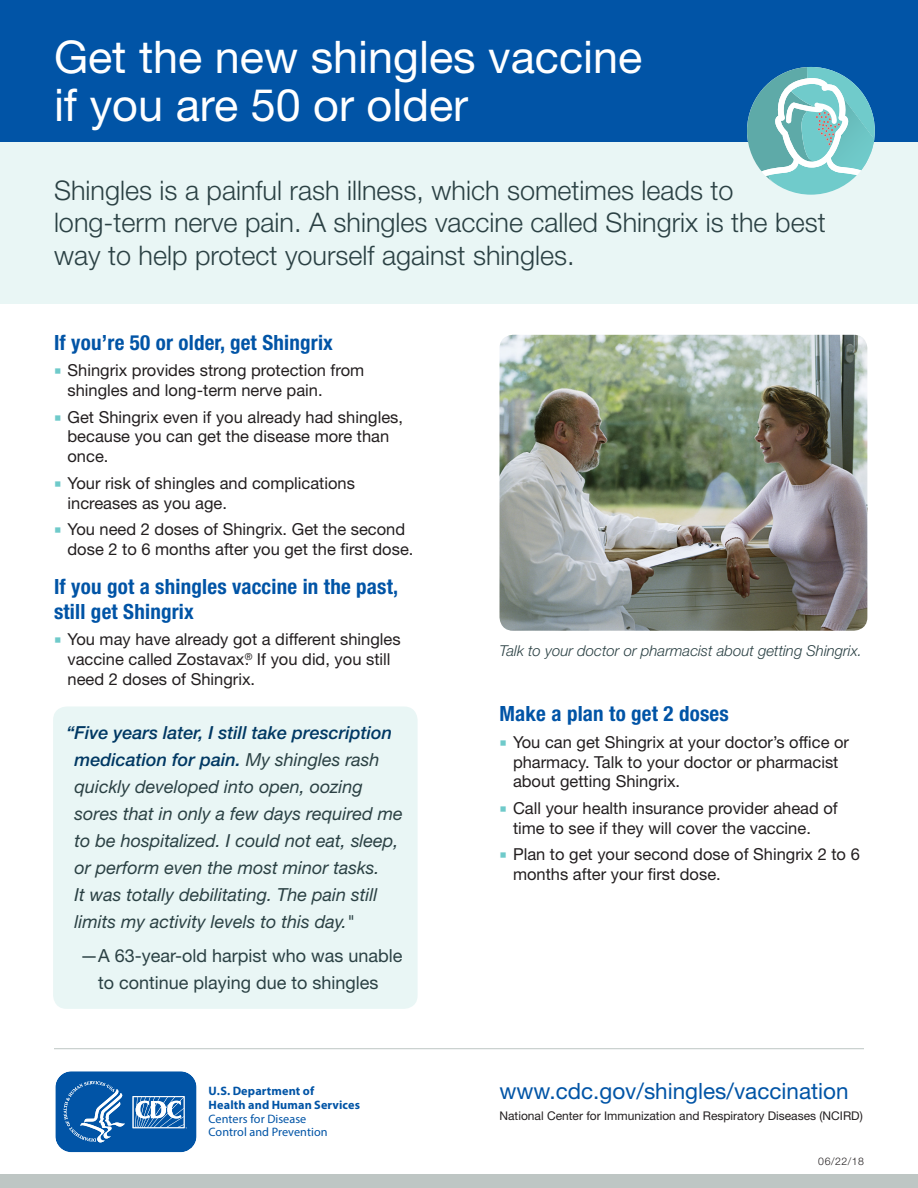
<style>
.page{position:relative;width:918px;height:1188px;background:#fff}
.page>*{position:absolute;margin:0;border:0;box-sizing:border-box;transform-origin:0 0}
.t1{font:45px/48px "Helvetica Neue LT Std";color:#fff}
.t2{font:300 27px/32.4px "Helvetica Neue LT Std";color:#2b4144}
.t3{font:22.5px "Helvetica Neue LT Std";color:#0154a6}
.t4{font:700 condensed 21px/25.2px "Helvetica Neue LT Std";letter-spacing:.01em;color:#0154a6}
.t5{font:italic 18px/27px "Helvetica Neue LT Std";color:#2b4144}
.t6{font:18px/27px "Helvetica Neue LT Std";color:#2b4144;text-align:center}
.t7{font:16.5px/19.8px "Helvetica Neue LT Std";color:#231f20}
.t8{font:italic 300 15px "Helvetica Neue LT Std";color:#2b4144}
.t9{font:700 12.15px/13.5px "Myriad Pro";letter-spacing:.01em;color:#0154a6}
.t10{font:12.15px/13.5px "Myriad Pro";color:#0154a6}
.t11{font:12px "Helvetica Neue LT Std";color:#231f20}
.t12{font:300 10.5px "Helvetica Neue LT Std";color:#231f20}
.s1{font-weight:500;color:#003863}
</style>
<div class="page">
<div style="left:0;top:0;width:918px;height:142px;background:#0154a6"></div>
<div style="left:0;top:142px;width:918px;height:162px;background:#e9f6f5"></div>
<svg style="left:55px;top:1071px;width:142px;height:82px;background:#2c71b5"></svg>
<div style="left:0;top:1174px;width:563px;height:14px;background:#bec6c4"></div>
<div style="left:563px;top:1174px;width:89px;height:14px;background:#bec6c4"></div>
<div style="left:740px;top:1174px;width:89px;height:14px;background:#bec6c4"></div>
<div style="left:652px;top:1174px;width:88px;height:14px;background:#bec6c4"></div>
<div style="left:829px;top:1174px;width:89px;height:14px;background:#bec6c4"></div>
<hr style="left:54px;top:1048px;width:810px;height:1px;background:#bec6c4">
<svg style="left:747px;top:67px;width:128px;height:128px"></svg>
<div style="left:53px;top:706px;width:365px;height:303px;background:#e9f6f5;border-radius:14px"></div>
<img style="left:500px;top:335px;width:367px;height:296px">
<h1 class="t1" style="left:54px;top:32px;width:590px">Get the new shingles vaccine if you are 50 or older</h1>
<h2 class="t2" style="left:54px;top:174px;width:773px">Shingles is a painful rash illness, which sometimes leads to long-term nerve pain. A shingles vaccine called Shingrix is the best way to help protect yourself against shingles.</h2>
<p class="t4" style="left:54px;top:329px;width:280px">If you’re 50 or older, get Shingrix</p>
<p class="t7" style="left:68px;top:360px;width:298px">Shingrix provides strong protection from shingles and long-term nerve pain.</p>
<p class="t7" style="left:68px;top:407px;width:337px">Get Shingrix even if you already had shingles, because you can get the disease more than once.</p>
<p class="t7" style="left:68px;top:473px;width:289px">Your risk of shingles and complications increases as you age.</p>
<p class="t7" style="left:68px;top:519px;width:347px">You need 2 doses of Shingrix. Get the second dose 2 to 6 months after you get the frst dose.</p>
<p class="t4" style="left:54px;top:573px;width:346px">If you got a shingles vaccine in the past, still get Shingrix</p>
<p class="t7" style="left:67px;top:629px;width:335px">You may have already got a different shingles vaccine called Zostavax<sup>®</sup>. If you did, you still need 2 doses of Shingrix.</p>
<p class="t5" style="left:75px;top:719px;width:330px;text-indent:-8px"><span class="s1">“Five years later, I still take prescription medication for pain.</span> My shingles rash quickly developed into open, oozing sores that in only a few days required me to be hospitalized. I could not eat, sleep, or perform even the most minor tasks.<br>It was totally debilitating. The pain still limits my activity levels to this day."</p>
<p class="t6" style="left:80px;top:942px;width:324px">—A 63-year-old harpist who was unable to continue playing due to shingles</p>
<p class="t9" style="left:209px;top:1084px;width:153px">U.S. Department of<br>Health and Human Services</p>
<p class="t10" style="left:209px;top:1112px;width:120px">Centers for Disease<br>Control and Prevention</p>
<p class="t8" style="left:500px;top:642px;width:364px">Talk to your doctor or pharmacist about getting Shingrix.</p>
<p class="t4" style="left:500px;top:701px;width:231px">Make a plan to get 2 doses</p>
<p class="t7" style="left:513px;top:732px;width:338px">You can get Shingrix at your doctor’s offce or pharmacy. Talk to your doctor or pharmacist about getting Shingrix.</p>
<p class="t7" style="left:513px;top:798px;width:326px">Call your health insurance provider ahead of time to see if they will cover the vaccine.</p>
<p class="t7" style="left:513px;top:844px;width:348px">Plan to get your second dose of Shingrix 2 to 6 months after your frst dose.</p>
<h3 class="t3" style="left:500px;top:1077px;width:351px">www.cdc.gov/shingles/vaccination</h3>
<p class="t11" style="left:500px;top:1108px;width:365px">National Center for Immunization and Respiratory Diseases (NCIRD)</p>
<p class="t12" style="left:818px;top:1155px;width:47px">06/22/18</p>
</div>
